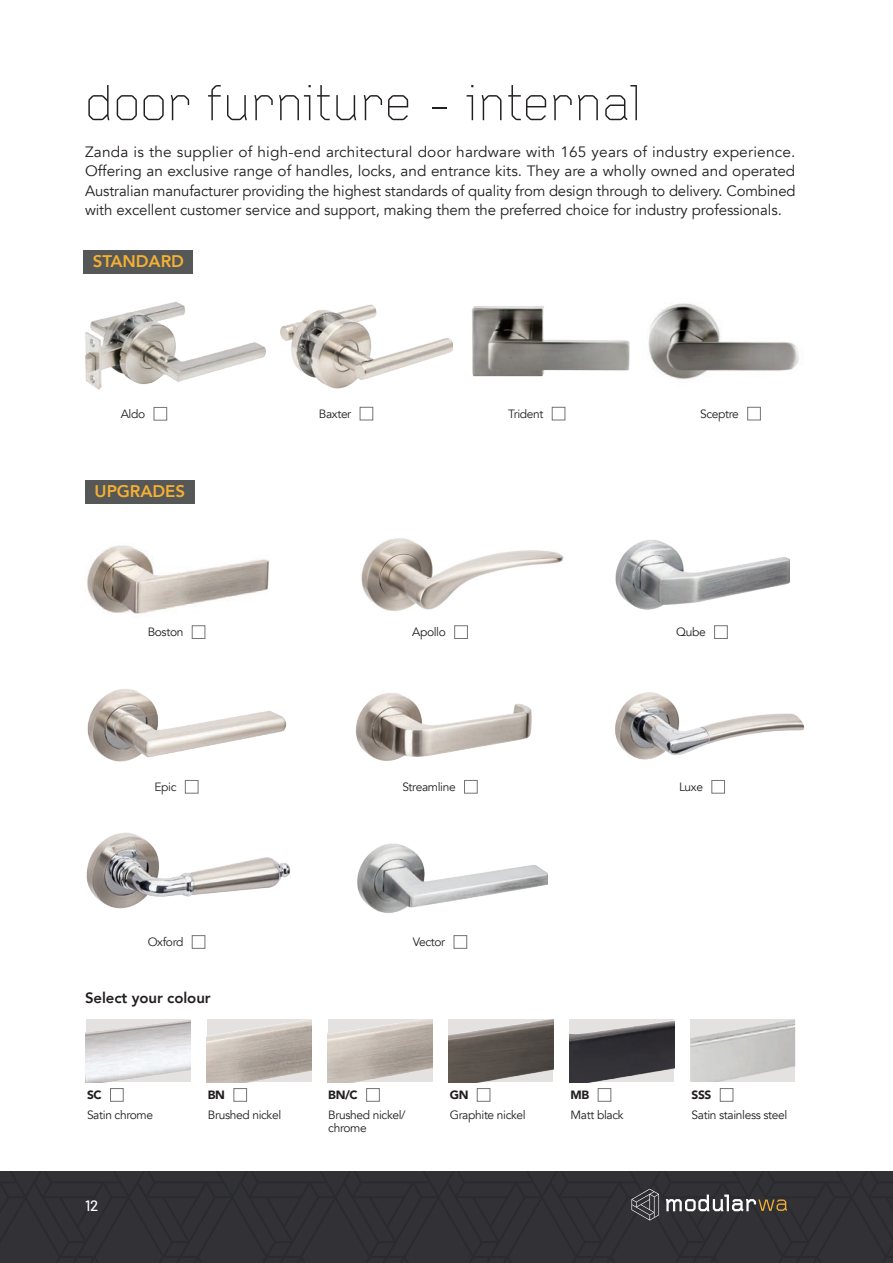
<style>
.page{position:relative;width:893px;height:1263px;background:#fff}
.page>*{position:absolute;margin:0;border:0;box-sizing:border-box;transform-origin:0 0}
.head_for_page{font:300 52.65px "Foundry Gridnik";color:#231f20}
.body_main{font:800 16.8px "Avenir";letter-spacing:-.005em;color:#f3b033}
.body_main-2{font:15px/19.5px "Avenir";letter-spacing:-.005em;color:#231f20;text-align:justify}
.body_main-3{font:800 15px "Avenir";letter-spacing:-.005em;color:#231f20}
.t1{font:500 15px "Barlow";color:#fff}
.Product_caption{font:12px/19.5px "Avenir";letter-spacing:-.03em;color:#231f20}
.Product_caption-2{font:900 12px "Avenir";letter-spacing:-.03em;color:#231f20}
.s1{font-weight:900}
</style>
<div class="page">
<img style="left:85px;top:302px;width:181px;height:88px">
<img style="left:87px;top:545px;width:182px;height:86px">
<img style="left:87px;top:689px;width:200px;height:73px">
<img style="left:86px;top:832px;width:205px;height:77px">
<img style="left:361px;top:538px;width:203px;height:73px">
<img style="left:356px;top:693px;width:176px;height:68px">
<img style="left:357px;top:843px;width:191px;height:70px">
<img style="left:615px;top:540px;width:174px;height:70px">
<img style="left:615px;top:692px;width:190px;height:68px">
<img style="left:280px;top:304px;width:173px;height:85px">
<div style="left:360px;top:407px;width:13px;height:13px;border:1px solid #737473"></div>
<div style="left:154px;top:407px;width:13px;height:13px;border:1px solid #737473"></div>
<div style="left:192px;top:625px;width:13px;height:14px;border:1px solid #737473"></div>
<div style="left:185px;top:780px;width:13px;height:13px;border:1px solid #737473"></div>
<div style="left:192px;top:935px;width:13px;height:13px;border:1px solid #737473"></div>
<img style="left:472px;top:306px;width:158px;height:71px">
<div style="left:552px;top:407px;width:13px;height:13px;border:1px solid #737473"></div>
<div style="left:454px;top:625px;width:14px;height:14px;border:1px solid #737473"></div>
<div style="left:464px;top:780px;width:13px;height:13px;border:1px solid #737473"></div>
<div style="left:454px;top:935px;width:13px;height:13px;border:1px solid #737473"></div>
<div style="left:714px;top:625px;width:13px;height:14px;border:1px solid #737473"></div>
<div style="left:712px;top:780px;width:13px;height:13px;border:1px solid #737473"></div>
<img style="left:648px;top:303px;width:151px;height:77px">
<div style="left:747px;top:407px;width:14px;height:13px;border:1px solid #737473"></div>
<div style="left:84px;top:250px;width:109px;height:23px;background:#565757"></div>
<div style="left:85px;top:480px;width:110px;height:23px;background:#565757"></div>
<img style="left:328px;top:1020px;width:104px;height:62px">
<div style="left:110px;top:1088px;width:13px;height:13px;border:1px solid #737473"></div>
<img style="left:207px;top:1020px;width:105px;height:62px">
<div style="left:234px;top:1088px;width:13px;height:13px;border:1px solid #737473"></div>
<div style="left:366px;top:1088px;width:14px;height:13px;border:1px solid #737473"></div>
<img style="left:449px;top:1020px;width:104px;height:62px">
<div style="left:477px;top:1088px;width:13px;height:13px;border:1px solid #737473"></div>
<img style="left:569px;top:1020px;width:105px;height:62px">
<div style="left:598px;top:1088px;width:13px;height:13px;border:1px solid #737473"></div>
<img style="left:690px;top:1020px;width:105px;height:62px">
<div style="left:720px;top:1088px;width:13px;height:13px;border:1px solid #737473"></div>
<div style="left:0;top:1172px;width:893px;height:91px;background:#323236"></div>
<svg style="left:631px;top:1189px;width:28px;height:31px"></svg>
<svg style="left:666px;top:1194px;width:121px;height:17px"></svg>
<p class="head_for_page" style="left:85px;top:74px;width:558px">door furniture - internal</p>
<p class="body_main-2" style="left:85px;top:142px;width:712px">Zanda is the supplier of high-end architectural door hardware with 165 years of industry experience.<br>Offering an exclusive range of handles, locks, and entrance kits. They are a wholly owned and operated Australian manufacturer providing the highest standards of quality from design through to delivery. Combined with excellent customer service and support, making them the preferred choice for industry professionals.</p>
<p class="body_main" style="left:93px;top:249px;width:93px">STANDARD</p>
<p class="Product_caption" style="left:121px;top:404px;width:26px">Aldo</p>
<p class="Product_caption" style="left:319px;top:404px;width:34px">Baxter</p>
<p class="body_main" style="left:95px;top:478px;width:92px">UPGRADES</p>
<p class="Product_caption" style="left:148px;top:623px;width:37px">Boston</p>
<p class="Product_caption" style="left:412px;top:623px;width:35px">Apollo</p>
<p class="Product_caption" style="left:508px;top:404px;width:37px">Trident</p>
<p class="Product_caption" style="left:155px;top:777px;width:24px">Epic</p>
<p class="Product_caption" style="left:402px;top:777px;width:55px">Streamline</p>
<p class="Product_caption" style="left:700px;top:404px;width:40px">Sceptre</p>
<p class="Product_caption" style="left:676px;top:623px;width:31px">Qube</p>
<p class="Product_caption" style="left:679px;top:777px;width:26px">Luxe</p>
<p class="Product_caption" style="left:148px;top:933px;width:37px">Oxford</p>
<p class="body_main-3" style="left:85px;top:986px;width:127px">Select your colour</p>
<p class="Product_caption" style="left:87px;top:1085px;width:68px"><span class="s1">SC<br></span>Satin chrome</p>
<p class="Product_caption-2" style="left:208px;top:1085px;width:19px">BN</p>
<p class="Product_caption" style="left:208px;top:1105px;width:75px">Brushed nickel</p>
<p class="t1" style="left:85px;top:1195px;width:15px">12</p>
<p class="Product_caption" style="left:413px;top:933px;width:34px">Vector</p>
<p class="Product_caption-2" style="left:328px;top:1085px;width:31px">BN/C</p>
<p class="Product_caption" style="left:328px;top:1105px;width:79px">Brushed nickel/</p>
<p class="Product_caption" style="left:328px;top:1118px;width:40px">chrome</p>
<p class="Product_caption-2" style="left:450px;top:1085px;width:20px">GN</p>
<p class="Product_caption" style="left:450px;top:1105px;width:78px">Graphite nickel</p>
<p class="Product_caption-2" style="left:571px;top:1085px;width:20px">MB</p>
<p class="Product_caption" style="left:571px;top:1105px;width:54px">Matt black</p>
<p class="Product_caption-2" style="left:691px;top:1085px;width:21px">SSS</p>
<p class="Product_caption" style="left:691px;top:1105px;width:97px">Satin stainless steel</p>
</div>
